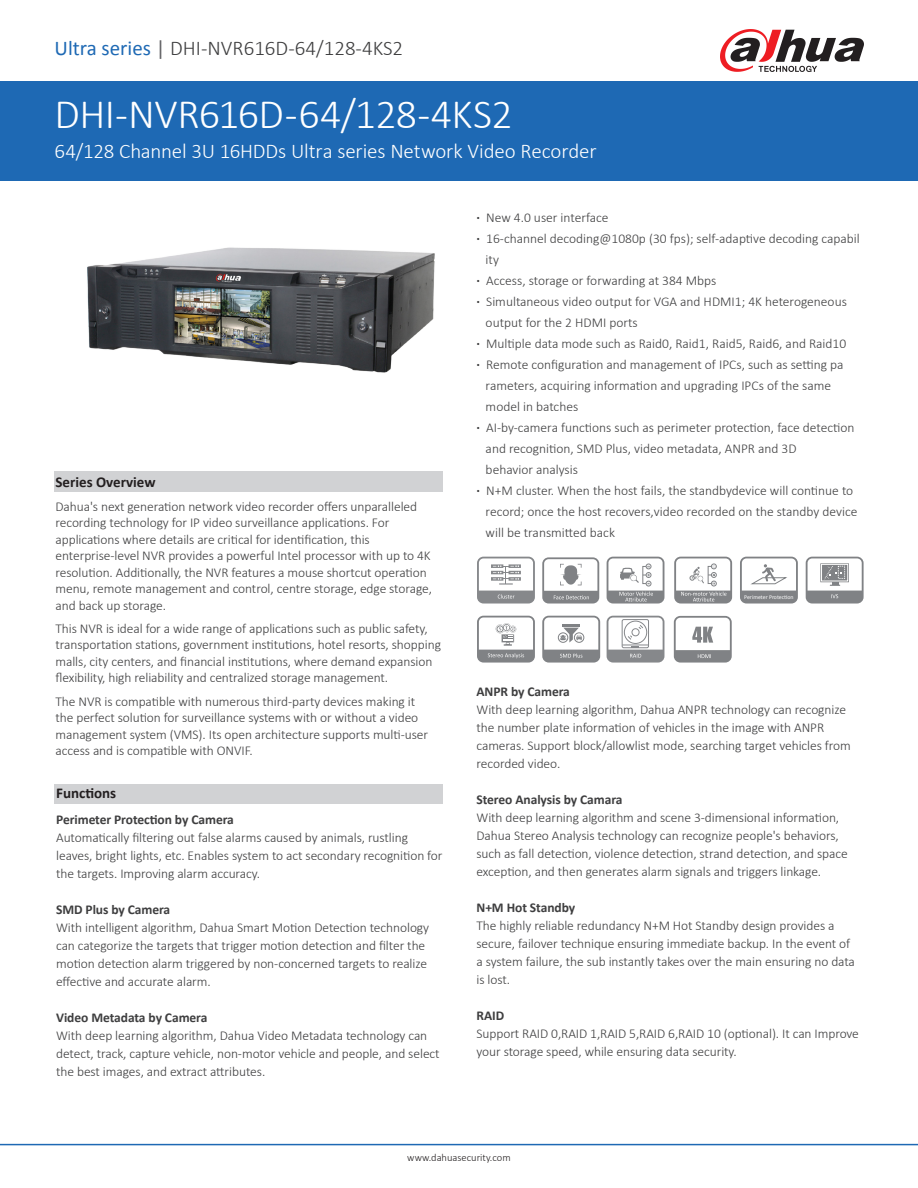
<style>
.page{position:relative;width:918px;height:1188px;background:#fff}
.page>*{position:absolute;margin:0;border:0;box-sizing:border-box;transform-origin:0 0}
.t1{font:300 42px "Calibri";letter-spacing:-.015em;color:#fff}
.t2{font:300 21px "Calibri";letter-spacing:-.01em;color:#fff}
.t3{font:300 21px "Calibri";color:#3e3e3f}
.t4{font:700 15px "Calibri";color:#231f20}
.t5{font:300 13.5px/18px "Calibri";letter-spacing:-.005em;color:#3e3e3f}
.t6{font:700 13.5px "Calibri";letter-spacing:-.005em;color:#3e3e3f}
.t7{font:300 10.5px "Calibri";color:#231f20}
.t8{font:5.85px "Calibri";color:#fff}
.s1{font-weight:400;color:#1e69b4}
.s2{font-weight:400;color:#636366}
.s3{font-weight:700}
</style>
<div class="page">
<div style="left:0;top:81px;width:918px;height:100px;background:#1e69b4"></div>
<hr style="left:0;top:1144px;width:918px;height:1px;background:#1e69b4">
<svg style="left:720px;top:29px;width:144px;height:43px"></svg>
<img style="left:87px;top:247px;width:348px;height:126px">
<div style="left:54px;top:472px;width:389px;height:20px;background:#d1d2d4"></div>
<div style="left:54px;top:784px;width:389px;height:19px;background:#d1d2d4"></div>
<svg style="left:674px;top:557px;width:58px;height:47px"></svg>
<svg style="left:542px;top:557px;width:57px;height:47px"></svg>
<svg style="left:607px;top:557px;width:57px;height:47px"></svg>
<svg style="left:806px;top:557px;width:57px;height:47px"></svg>
<svg style="left:477px;top:557px;width:58px;height:47px"></svg>
<svg style="left:674px;top:616px;width:58px;height:47px"></svg>
<svg style="left:542px;top:616px;width:58px;height:47px"></svg>
<svg style="left:740px;top:557px;width:58px;height:47px"></svg>
<svg style="left:607px;top:616px;width:57px;height:47px"></svg>
<svg style="left:477px;top:616px;width:58px;height:47px"></svg>
<p class="t3" style="left:55px;top:35px;width:350px"><span class="s1">Ultra series</span> <span class="s2">|</span> DHI-NVR616D-64/128-4KS2</p>
<p class="t1" style="left:55px;top:88px;width:460px">DHI-NVR616D-64/128-4KS2</p>
<p class="t2" style="left:55px;top:138px;width:544px">64/128 Channel 3U 16HDDs Ultra series Network Video Recorder</p>
<p class="t4" style="left:56px;top:473px;width:102px">Series Overview</p>
<p class="t5" style="left:56px;top:498px;width:378px;line-height:16.5px">Dahua's next generation network video recorder offers unparalleled recording technology for IP video surveillance applications. For applications where details are critical for identification, this enterprise-level NVR provides a powerful Intel processor with up to 4K resolution. Additionally, the NVR features a mouse shortcut operation menu, remote management and control, centre storage, edge storage, and back up storage.</p>
<p class="t5" style="left:56px;top:620px;width:387px;line-height:16.5px">This NVR is ideal for a wide range of applications such as public safety, transportation stations, government institutions, hotel resorts, shopping malls, city centers, and financial institutions, where demand expansion flexibility, high reliability and centralized storage management.</p>
<p class="t5" style="left:56px;top:693px;width:374px;line-height:16.5px">The NVR is compatible with numerous third-party devices making it the perfect solution for surveillance systems with or without a video management system (VMS). Its open architecture supports multi-user access and is compatible with ONVIF.</p>
<p class="t4" style="left:56px;top:784px;width:62px">Functions</p>
<p class="t6" style="left:56px;top:811px;width:179px">Perimeter Protection by Camera</p>
<p class="t5" style="left:56px;top:828px;width:388px">Automatically filtering out false alarms caused by animals, rustling leaves, bright lights, etc. Enables system to act secondary recognition for the targets. Improving alarm accuracy.</p>
<p class="t6" style="left:56px;top:901px;width:116px">SMD Plus by Camera</p>
<p class="t5" style="left:56px;top:918px;width:375px">With intelligent algorithm, Dahua Smart Motion Detection technology can categorize the targets that trigger motion detection and filter the motion detection alarm triggered by non-concerned targets to realize effective and accurate alarm.</p>
<p class="t6" style="left:56px;top:1009px;width:153px">Video Metadata by Camera</p>
<p class="t5" style="left:56px;top:1026px;width:385px">With deep learning algorithm, Dahua Video Metadata technology can detect, track, capture vehicle, non-motor vehicle and people, and select the best images, and extract attributes.</p>
<p class="t5" style="left:477px;top:208px;width:134px"><span class="s3">·</span> New 4.0 user interface</p>
<p class="t5" style="left:477px;top:229px;width:385px"><span class="s3">·</span> 16-channel decoding@1080p (30 fps); self-adaptive decoding capabil</p>
<p class="t5" style="left:486px;top:250px;width:15px">ity</p>
<p class="t5" style="left:477px;top:271px;width:241px"><span class="s3">·</span> Access, storage or forwarding at 384 Mbps</p>
<p class="t5" style="left:477px;top:292px;width:372px"><span class="s3">·</span> Simultaneous video output for VGA and HDMI1; 4K heterogeneous</p>
<p class="t5" style="left:486px;top:313px;width:154px">output for the 2 HDMI ports</p>
<p class="t5" style="left:477px;top:334px;width:371px"><span class="s3">·</span> Multiple data mode such as Raid0, Raid1, Raid5, Raid6, and Raid10</p>
<p class="t5" style="left:477px;top:355px;width:369px"><span class="s3">·</span> Remote configuration and management of IPCs, such as setting pa</p>
<p class="t5" style="left:486px;top:376px;width:347px">rameters, acquiring information and upgrading IPCs of the same</p>
<p class="t5" style="left:486px;top:397px;width:94px">model in batches</p>
<p class="t5" style="left:477px;top:418px;width:380px"><span class="s3">·</span> AI-by-camera functions such as perimeter protection, face detection</p>
<p class="t5" style="left:486px;top:439px;width:312px">and recognition, SMD Plus, video metadata, ANPR and 3D</p>
<p class="t5" style="left:486px;top:460px;width:94px">behavior analysis</p>
<p class="t5" style="left:477px;top:481px;width:378px"><span class="s3">·</span> N+M cluster. When the host fails, the standbydevice will continue to</p>
<p class="t5" style="left:486px;top:502px;width:373px">record; once the host recovers,video recorded on the standby device</p>
<p class="t5" style="left:486px;top:523px;width:131px">will be transmitted back</p>
<p class="t8" style="left:744px;top:593px;width:51px">Perimeter Protection</p>
<p class="t6" style="left:477px;top:683px;width:95px">ANPR by Camera</p>
<p class="t5" style="left:477px;top:700px;width:376px">With deep learning algorithm, Dahua ANPR technology can recognize the number plate information of vehicles in the image with ANPR cameras. Support block/allowlist mode, searching target vehicles from recorded video.</p>
<p class="t6" style="left:477px;top:791px;width:147px">Stereo Analysis by Camara</p>
<p class="t5" style="left:477px;top:808px;width:373px">With deep learning algorithm and scene 3-dimensional information, Dahua Stereo Analysis technology can recognize people's behaviors, such as fall detection, violence detection, strand detection, and space exception, and then generates alarm signals and triggers linkage.</p>
<p class="t6" style="left:477px;top:899px;width:100px">N+M Hot Standby</p>
<p class="t5" style="left:477px;top:916px;width:380px">The highly reliable redundancy N+M Hot Standby design provides a secure, failover technique ensuring immediate backup. In the event of a system failure, the sub instantly takes over the main ensuring no data is lost.</p>
<p class="t6" style="left:477px;top:1007px;width:29px">RAID</p>
<p class="t5" style="left:477px;top:1024px;width:384px">Support RAID 0,RAID 1,RAID 5,RAID 6,RAID 10 (optional). It can Improve your storage speed, while ensuring data security.</p>
<p class="t7" style="left:407px;top:1151px;width:105px">www.dahuasecurity.com</p>
</div>
